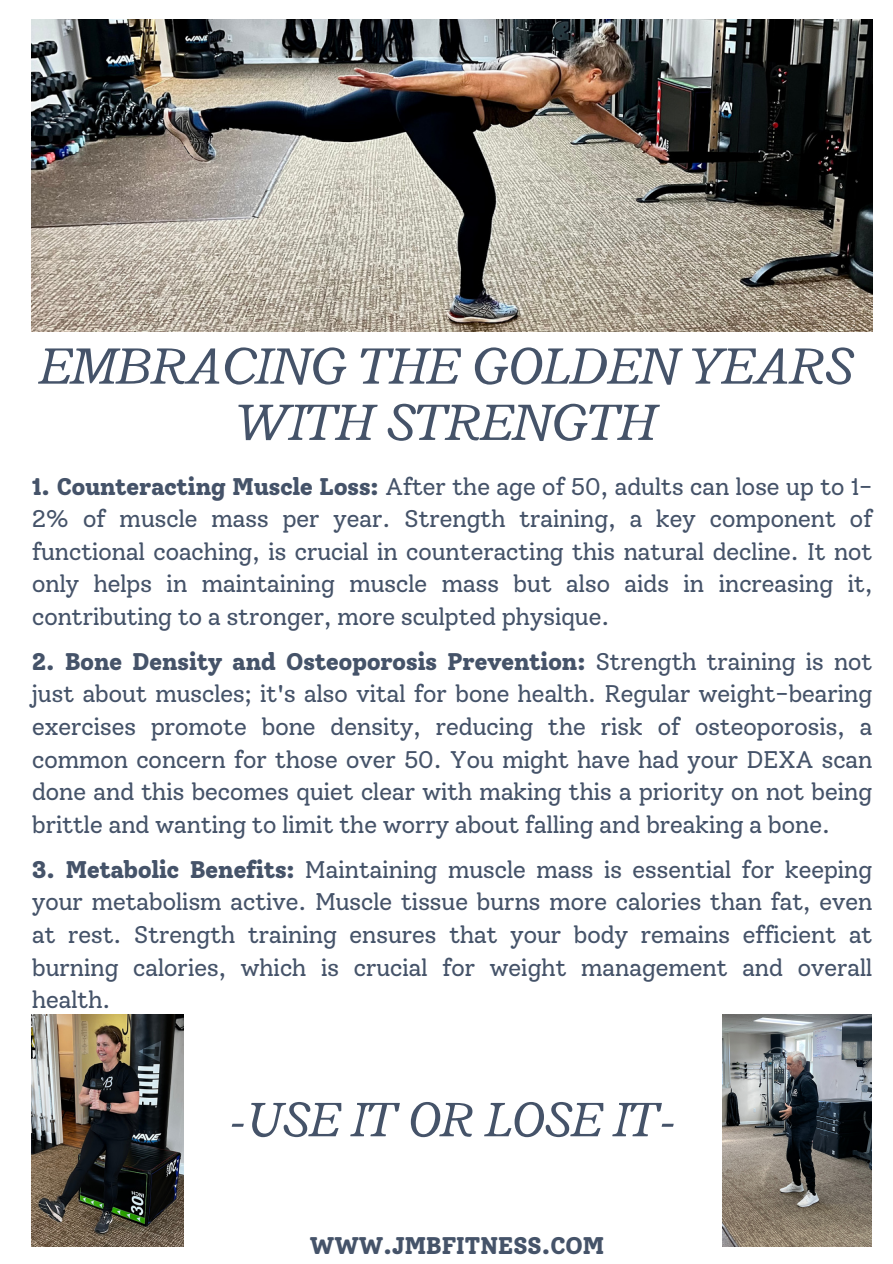
<style>
.page{position:relative;width:893px;height:1264px;background:#fff}
.page>*{position:absolute;margin:0;border:0;box-sizing:border-box;transform-origin:0 0}
.t1{font:italic 57px/56.2px "Radley";color:#455369;text-align:center}
.t2{font:italic 54px "Radley";color:#455369}
.t3{font:24px/32.7px "Solway";letter-spacing:-.025em;color:#455369;text-align:justify}
.t4{font:800 24px "Solway";letter-spacing:-.025em;color:#455369}
.s1{font-weight:800}
</style>
<div class="page">
<img style="left:32px;top:20px;width:840px;height:312px">
<img style="left:32px;top:1014px;width:152px;height:232px">
<img style="left:722px;top:1014px;width:149px;height:232px">
<p class="t1" style="left:40px;top:336px;width:815px">EMBRACING THE GOLDEN YEARS<br>WITH STRENGTH</p>
<p class="t3" style="left:32px;top:470px;width:842px"><span class="s1">1. Counteracting Muscle Loss:</span> After the age of 50, adults can lose up to 1- 2% of muscle mass per year. Strength training, a key component of functional coaching, is crucial in counteracting this natural decline. It not only helps in maintaining muscle mass but also aids in increasing it, contributing to a stronger, more sculpted physique.</p>
<p class="t3" style="left:32px;top:645px;width:842px"><span class="s1">2. Bone Density and Osteoporosis Prevention:</span> Strength training is not just about muscles; it's also vital for bone health. Regular weight-bearing exercises promote bone density, reducing the risk of osteoporosis, a common concern for those over 50. You might have had your DEXA scan done and this becomes quiet clear with making this a priority on not being brittle and wanting to limit the worry about falling and breaking a bone.</p>
<p class="t3" style="left:32px;top:853px;width:842px"><span class="s1">3. Metabolic Benefits:</span> Maintaining muscle mass is essential for keeping your metabolism active. Muscle tissue burns more calories than fat, even at rest. Strength training ensures that your body remains efficient at burning calories, which is crucial for weight management and overall health.</p>
<p class="t2" style="left:228px;top:1084px;width:450px">-USE IT OR LOSE IT-</p>
<p class="t4" style="left:309px;top:1231px;width:297px">WWW.JMBFITNESS.COM</p>
</div>
